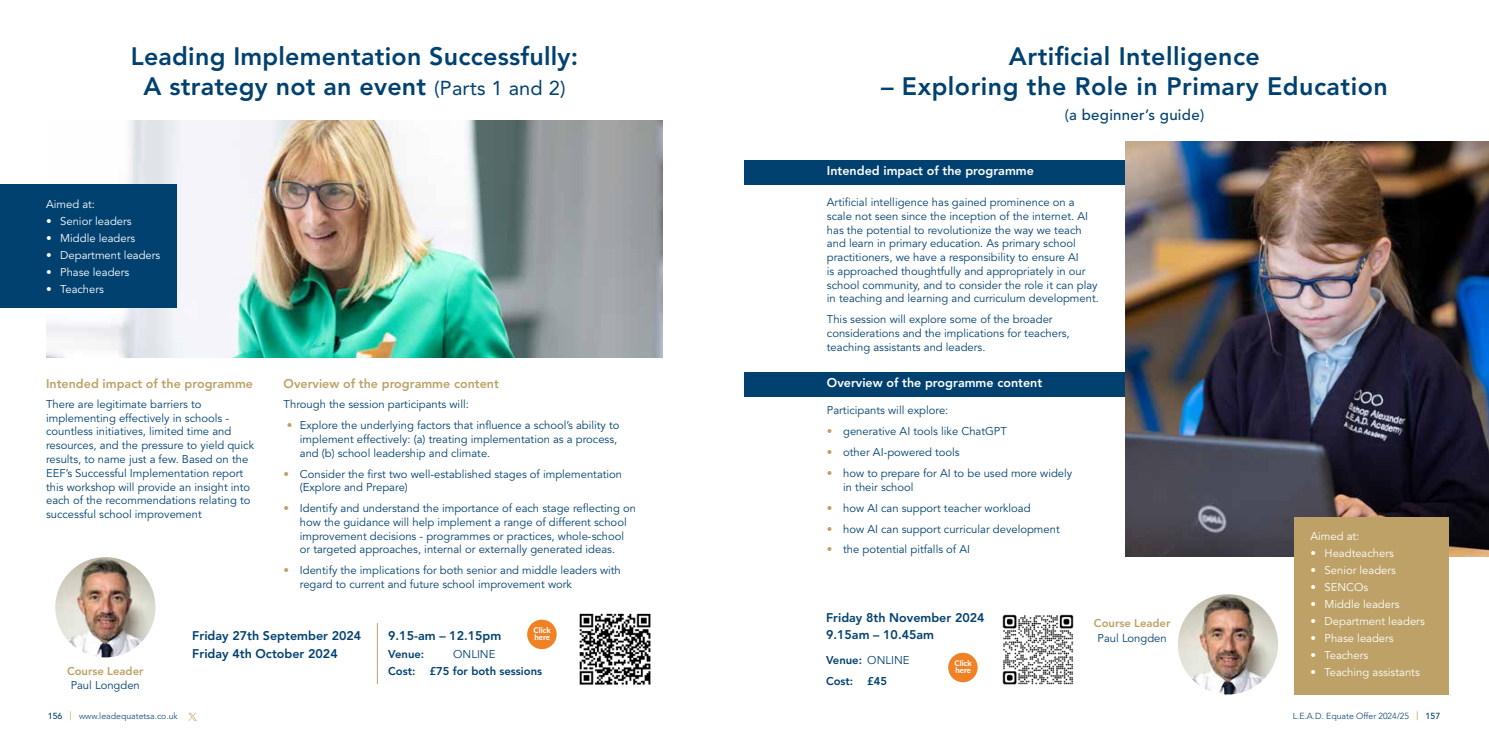
<style>
.page{position:relative;width:1489px;height:745px;background:#fff}
.page>*{position:absolute;margin:0;border:0;box-sizing:border-box;transform-origin:0 0}
.t1{font:800 25px/30px "Avenir";letter-spacing:.02em;color:#004170;text-align:center}
.t2{font:500 15px "Avenir";letter-spacing:.02em;color:#004170}
.t3{font:800 12.5px/17.5px "Avenir";color:#004170}
.t4{font:800 12.5px "Avenir";color:#fff}
.t5{font:800 12.5px "Avenir";color:#bda166}
.t6{font:11.25px/13.8px "Avenir";color:#004170}
.t7{font:11.25px "Avenir";color:#fff}
.t8{font:800 11.25px/21.5px "Avenir";color:#004170}
.t9{font:800 11.25px "Avenir";color:#bda166}
.t10{font:300 8.75px "Avenir";color:#004170}
.t11{font:800 7.88px/7.4px "Lato";color:#fff}
.s1{font-weight:400;font-size:20px}
.s2{color:#bda166}
.s3{font-weight:400}
.s4{font-weight:500}
.s5{font-weight:500;font-size:11.5px;color:#bda166}
</style>
<div class="page">
<svg style="left:188px;top:712px;width:9px;height:8px"></svg>
<img style="left:1002px;top:614px;width:72px;height:71px">
<div style="left:744px;top:371px;width:490px;height:25px;background:#004170"></div>
<div style="left:744px;top:159px;width:490px;height:25px;background:#004170"></div>
<img style="left:1125px;top:142px;width:363px;height:414px">
<img style="left:1177px;top:594px;width:100px;height:100px;border-radius:50px">
<div style="left:1293px;top:517px;width:154px;height:177px;background:#bda166"></div>
<img style="left:46px;top:120px;width:617px;height:237px">
<div style="left:0;top:184px;width:177px;height:124px;background:#004170"></div>
<img style="left:579px;top:613px;width:72px;height:72px">
<img style="left:55px;top:556px;width:100px;height:101px;border-radius:50px">
<hr style="left:377px;top:622px;width:1px;height:61px;background:#bda166">
<div style="left:527px;top:619px;width:29px;height:29px;background:#f08225;border-radius:50%"></div>
<div style="left:948px;top:652px;width:29px;height:29px;background:#f08225;border-radius:50%"></div>
<h1 class="t1" style="left:131px;top:41px;width:449px">Leading Implementation Successfully:<br>A strategy not an event <span class="s1">(Parts 1 and 2)</span></h1>
<p class="t7" style="left:46px;top:197px;width:50px">Aimed at:</p>
<p class="t7" style="left:46px;top:214px;width:87px">• Senior leaders</p>
<p class="t7" style="left:46px;top:231px;width:91px">• Middle leaders</p>
<p class="t7" style="left:46px;top:248px;width:116px">• Department leaders</p>
<p class="t7" style="left:46px;top:266px;width:85px">• Phase leaders</p>
<p class="t7" style="left:46px;top:283px;width:59px">• Teachers</p>
<p class="t5" style="left:46px;top:376px;width:208px">Intended impact of the programme</p>
<p class="t6" style="left:46px;top:397px;width:209px">There are legitimate barriers to implementing effectively in schools - countless initiatives, limited time and resources, and the pressure to yield quick results, to name just a few. Based on the EEF’s Successful Implementation report this workshop will provide an insight into each of the recommendations relating to successful school improvement</p>
<p class="t5" style="left:283px;top:376px;width:217px">Overview of the programme content</p>
<p class="t6" style="left:283px;top:397px;width:187px">Through the session participants will:</p>
<p class="t6" style="left:300px;top:418px;width:321px;text-indent:-13px"><span class="s2">•</span> Explore the underlying factors that influence a school’s ability to implement effectively: (a) treating implementation as a process, and (b) school leadership and climate.</p>
<p class="t6" style="left:300px;top:467px;width:324px;text-indent:-16px"><span class="s2">•</span> Consider the first two well-established stages of implementation (Explore and Prepare)</p>
<p class="t6" style="left:300px;top:501px;width:338px;text-indent:-16px"><span class="s2">•</span> Identify and understand the importance of each stage reflecting on how the guidance will help implement a range of different school improvement decisions - programmes or practices, whole-school or targeted approaches, internal or externally generated ideas.</p>
<p class="t6" style="left:300px;top:563px;width:322px;text-indent:-16px"><span class="s2">•</span> Identify the implications for both senior and middle leaders with regard to current and future school improvement work</p>
<p class="t9" style="left:67px;top:664px;width:78px">Course Leader</p>
<p class="t6" style="left:71px;top:677px;width:71px">Paul Longden</p>
<p class="t11" style="left:533px;top:625px;width:19px">Click here</p>
<p class="t3" style="left:192px;top:627px;width:170px">Friday 27th September 2024<br>Friday 4th October 2024</p>
<p class="t3" style="left:388px;top:627px;width:115px">9.15-am – 12.15pm</p>
<p class="t8" style="left:388px;top:642px;width:38px">Venue:</p>
<p class="t6" style="left:453px;top:646px;width:44px">ONLINE</p>
<p class="t8" style="left:388px;top:659px;width:155px">Cost: £75 for both sessions</p>
<h1 class="t1" style="left:1008px;top:41px;width:252px">Artificial Intelligence</h1>
<h1 class="t1" style="left:881px;top:71px;width:508px">– Exploring the Role in Primary Education</h1>
<h2 class="t2" style="left:1064px;top:106px;width:141px">(a beginner’s guide)</h2>
<p class="t4" style="left:826px;top:163px;width:208px">Intended impact of the programme</p>
<p class="t6" style="left:826px;top:195px;width:273px">Artificial intelligence has gained prominence on a scale not seen since the inception of the internet. AI has the potential to revolutionize the way we teach and learn in primary education. As primary school practitioners, we have a responsibility to ensure AI<br>is approached thoughtfully and appropriately in our school community, and to consider the role it can play in teaching and learning and curriculum development.</p>
<p class="t6" style="left:826px;top:312px;width:244px">This session will explore some of the broader considerations and the implications for teachers, teaching assistants and leaders.</p>
<p class="t4" style="left:826px;top:375px;width:217px">Overview of the programme content</p>
<p class="t6" style="left:826px;top:404px;width:123px">Participants will explore:</p>
<p class="t6" style="left:826px;top:424px;width:181px"><span class="s2">•</span> generative AI tools like ChatGPT</p>
<p class="t6" style="left:826px;top:445px;width:134px"><span class="s2">•</span> other AI-powered tools</p>
<p class="t6" style="left:843px;top:466px;width:231px;text-indent:-16px"><span class="s2">•</span> how to prepare for AI to be used more widely in their school</p>
<p class="t6" style="left:826px;top:501px;width:205px"><span class="s2">•</span> how AI can support teacher workload</p>
<p class="t6" style="left:826px;top:521px;width:234px"><span class="s2">•</span> how AI can support curricular development</p>
<p class="t6" style="left:826px;top:542px;width:145px"><span class="s2">•</span> the potential pitfalls of AI</p>
<p class="t3" style="left:826px;top:608px;width:160px">Friday 8th November 2024<br>9.15am – 10.45am</p>
<p class="t8" style="left:826px;top:648px;width:85px">Venue: <span class="s3">ONLINE<br></span>Cost: £45</p>
<p class="t11" style="left:954px;top:658px;width:19px">Click here</p>
<p class="t9" style="left:1093px;top:616px;width:78px">Course Leader</p>
<p class="t6" style="left:1097px;top:631px;width:71px">Paul Longden</p>
<p class="t7" style="left:1310px;top:529px;width:50px">Aimed at:</p>
<p class="t7" style="left:1310px;top:546px;width:85px">• Headteachers</p>
<p class="t7" style="left:1310px;top:563px;width:87px">• Senior leaders</p>
<p class="t7" style="left:1310px;top:580px;width:59px">• SENCOs</p>
<p class="t7" style="left:1310px;top:597px;width:91px">• Middle leaders</p>
<p class="t7" style="left:1310px;top:614px;width:116px">• Department leaders</p>
<p class="t7" style="left:1310px;top:631px;width:85px">• Phase leaders</p>
<p class="t7" style="left:1310px;top:648px;width:59px">• Teachers</p>
<p class="t7" style="left:1310px;top:665px;width:111px">• Teaching assistants</p>
<p class="t10" style="left:48px;top:710px;width:131px"><span class="s4">156</span> <span class="s5">|</span> www.leadequatetsa.co.uk</p>
<p class="t10" style="left:1292px;top:710px;width:149px">L.E.A.D. Equate Offer 2024/25 <span class="s5">|</span> <span class="s4">157</span></p>
</div>
